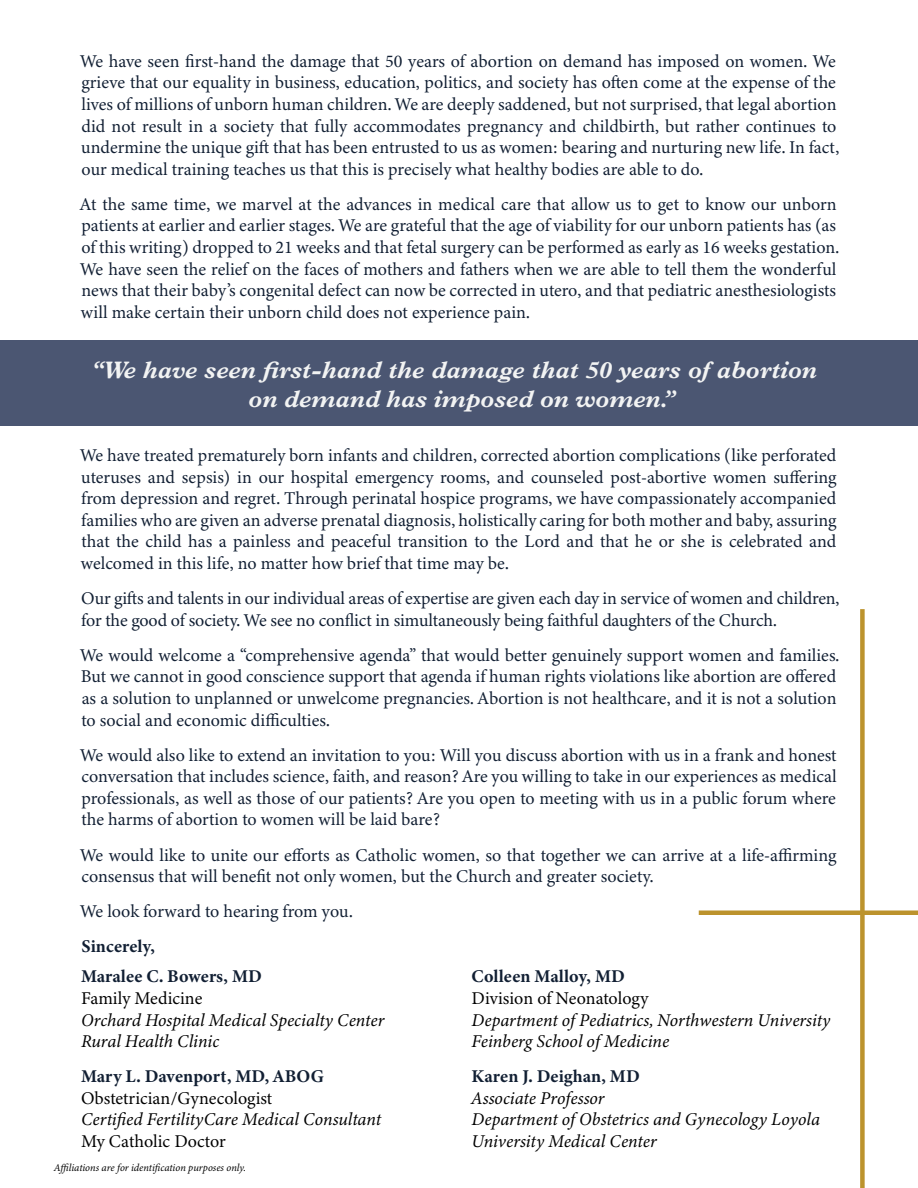
<style>
.page{position:relative;width:918px;height:1188px;background:#fff}
.page>*{position:absolute;margin:0;border:0;box-sizing:border-box;transform-origin:0 0}
.t1{font:italic 700 24px/28.8px "Plantin MT Pro";color:#f2f3f3}
.t2{font:18px/21.6px "Minion 3";color:#111f33}
.t3{font:italic 18px/21.6px "Minion 3";color:#000}
.t4{font:700 18px "Minion 3";letter-spacing:.005em;color:#111f33}
.t5{font:18px "Minion 3";color:#000}
.t6{font:italic 10.5px "Minion 3";color:#000}
</style>
<div class="page">
<div style="left:0;top:341px;width:918px;height:85px;background:#4b5672"></div>
<div style="left:699px;top:910px;width:219px;height:5px;background:#bc932d"></div>
<div style="left:860px;top:609px;width:5px;height:579px;background:#bc932d"></div>
<p class="t2" style="left:80px;top:50px;width:761px">We have seen first-hand the damage that 50 years of abortion on demand has imposed on women. We grieve that our equality in business, education, politics, and society has often come at the expense of the lives of millions of unborn human children. We are deeply saddened, but not surprised, that legal abortion did not result in a society that fully accommodates pregnancy and childbirth, but rather continues to undermine the unique gift that has been entrusted to us as women: bearing and nurturing new life. In fact, our medical training teaches us that this is precisely what healthy bodies are able to do.</p>
<p class="t2" style="left:80px;top:193px;width:761px">At the same time, we marvel at the advances in medical care that allow us to get to know our unborn patients at earlier and earlier stages. We are grateful that the age of viability for our unborn patients has (as of this writing) dropped to 21 weeks and that fetal surgery can be performed as early as 16 weeks gestation.<br>We have seen the relief on the faces of mothers and fathers when we are able to tell them the wonderful news that their baby’s congenital defect can now be corrected in utero, and that pediatric anesthesiologists will make certain their unborn child does not experience pain.</p>
<h1 class="t1" style="left:249px;top:355px;width:570px;text-indent:-159px">“We have seen first-hand the damage that 50 years of abortion on demand has imposed on women.”</h1>
<p class="t2" style="left:80px;top:444px;width:758px;text-align:justify">We have treated prematurely born infants and children, corrected abortion complications (like perforated uteruses and sepsis) in our hospital emergency rooms, and counseled post-abortive women suffering from depression and regret. Through perinatal hospice programs, we have compassionately accompanied families who are given an adverse prenatal diagnosis, holistically caring for both mother and baby, assuring that the child has a painless and peaceful transition to the Lord and that he or she is celebrated and welcomed in this life, no matter how brief that time may be.</p>
<p class="t2" style="left:81px;top:587px;width:760px">Our gifts and talents in our individual areas of expertise are given each day in service of women and children, for the good of society. We see no conflict in simultaneously being faithful daughters of the Church.</p>
<p class="t2" style="left:80px;top:644px;width:761px">We would welcome a “comprehensive agenda” that would better genuinely support women and families.<br>But we cannot in good conscience support that agenda if human rights violations like abortion are offered as a solution to unplanned or unwelcome pregnancies. Abortion is not healthcare, and it is not a solution to social and economic difficulties.</p>
<p class="t2" style="left:80px;top:744px;width:758px;text-align:justify">We would also like to extend an invitation to you: Will you discuss abortion with us in a frank and honest conversation that includes science, faith, and reason? Are you willing to take in our experiences as medical professionals, as well as those of our patients? Are you open to meeting with us in a public forum where the harms of abortion to women will be laid bare?</p>
<p class="t2" style="left:80px;top:844px;width:758px">We would like to unite our efforts as Catholic women, so that together we can arrive at a life-affirming consensus that will benefit not only women, but the Church and greater society.</p>
<p class="t2" style="left:80px;top:901px;width:274px">We look forward to hearing from you.</p>
<p class="t4" style="left:81px;top:934px;width:75px">Sincerely,</p>
<p class="t4" style="left:81px;top:964px;width:182px">Maralee C. Bowers, MD</p>
<p class="t5" style="left:81px;top:986px;width:123px">Family Medicine</p>
<p class="t3" style="left:81px;top:1009px;width:305px">Orchard Hospital Medical Specialty Center<br>Rural Health Clinic</p>
<p class="t4" style="left:81px;top:1064px;width:244px">Mary L. Davenport, MD, ABOG</p>
<p class="t5" style="left:81px;top:1086px;width:193px">Obstetrician/Gynecologist</p>
<p class="t3" style="left:81px;top:1109px;width:302px">Certified FertilityCare Medical Consultant</p>
<p class="t5" style="left:81px;top:1129px;width:146px">My Catholic Doctor</p>
<p class="t6" style="left:54px;top:1161px;width:193px">Affiliations are for identification purposes only.</p>
<p class="t4" style="left:471px;top:964px;width:155px">Colleen Malloy, MD</p>
<p class="t5" style="left:471px;top:986px;width:179px">Division of Neonatology</p>
<p class="t3" style="left:471px;top:1009px;width:361px">Department of Pediatrics, Northwestern University<br>Feinberg School of Medicine</p>
<p class="t4" style="left:471px;top:1064px;width:170px">Karen J. Deighan, MD</p>
<p class="t3" style="left:471px;top:1087px;width:350px">Associate Professor<br>Department of Obstetrics and Gynecology Loyola<br>University Medical Center</p>
</div>
